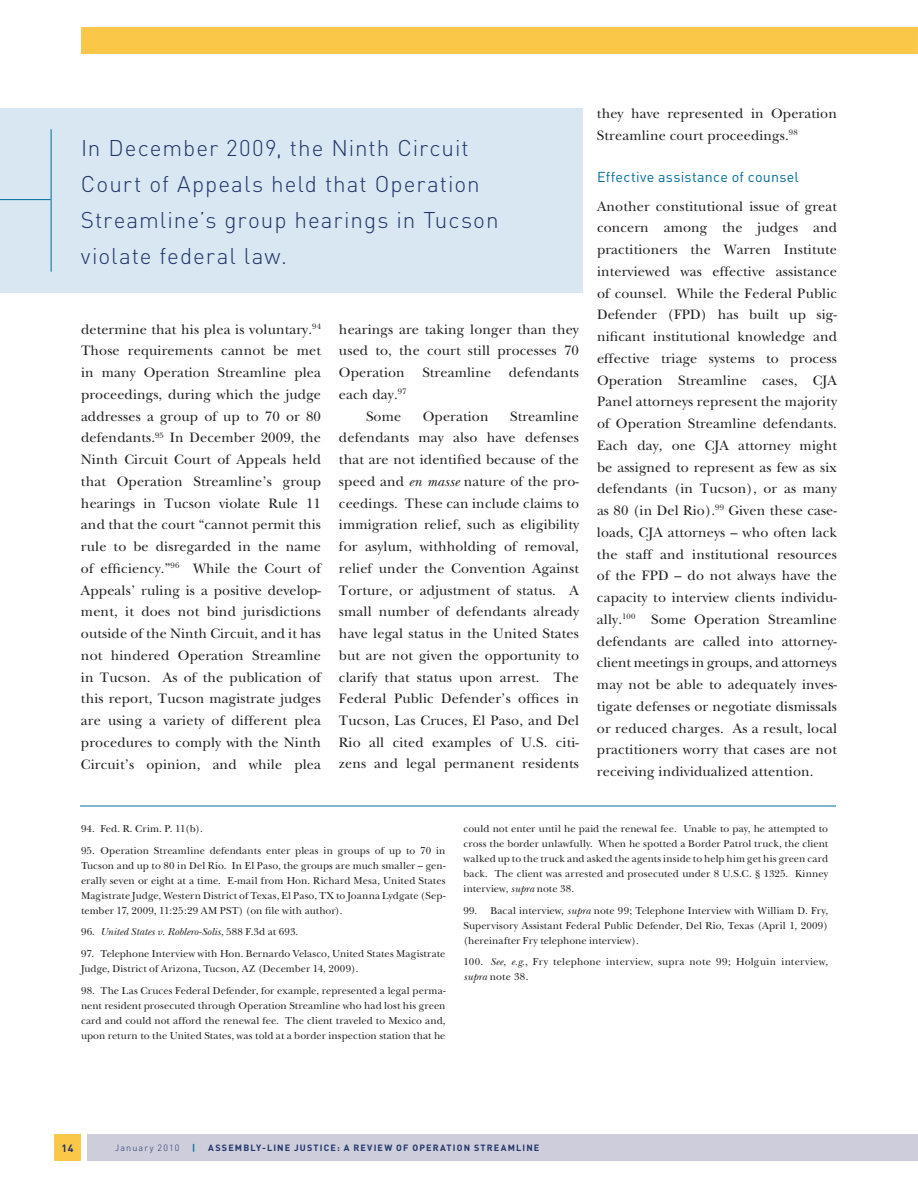
<style>
.page{position:relative;width:918px;height:1188px;background:#fff}
.page>*{position:absolute;margin:0;border:0;box-sizing:border-box;transform-origin:0 0}
.t1{font:300 22.5px/36px "DIN";letter-spacing:.045em;color:#21356a}
.t2{font:14.25px/21.8px "New Baskerville";letter-spacing:.01em;color:#231f20;text-align:justify}
.t3{font:14.25px "DIN";letter-spacing:.02em;color:#006d9b}
.t4{font:10.5px/15px "New Baskerville";letter-spacing:.01em;color:#231f20;text-align:justify}
.t5{font:italic 10.5px "New Baskerville";letter-spacing:.01em;color:#231f20}
.t6{font:700 10.5px "DIN";color:#21356a}
.t7{font:700 9px "DIN";letter-spacing:.125em;color:#21356a}
.t8{font:300 9px "DIN";letter-spacing:.125em;color:#21356a}
.t9{font:700 9px "DIN";color:#006d9b}
.s1{font-style:italic}
.s2{font-style:normal}
</style>
<div class="page">
<div style="left:54px;top:1134px;width:27px;height:27px;background:#fac748"></div>
<div style="left:88px;top:1134px;width:830px;height:27px;background:#cecddb"></div>
<div style="left:81px;top:27px;width:837px;height:27px;background:#fac748"></div>
<hr style="left:80px;top:806px;width:756px;height:1px;background:#006d9b">
<div style="left:0;top:108px;width:582px;height:185px;background:#d8e7f1"></div>
<hr style="left:0;top:199px;width:51px;height:1px;background:#006d9b">
<hr style="left:51px;top:129px;width:1px;height:143px;background:#006d9b">
<h1 class="t1" style="left:81px;top:130px;width:419px">In December 2009, the N inth Circuit Court of Appeals held that Operation Streamline’s group hearings in Tucson violate federal law.</h1>
<p class="t2" style="left:81px;top:318px;width:242px">determine that his plea is voluntary.<sup>94<br></sup>Those requirements cannot be met in many Operation Streamline plea proceedings, during which the judge addresses a group of up to 70 or 80 defendants.<sup>95</sup> In December 2009, the Ninth Circuit Court of Appeals held that Operation Streamline’s group hearings in Tucson violate Rule 11 and that the court “cannot permit this rule to be disregarded in the name of efficiency.”<sup>96</sup> While the Court of Appeals’ ruling is a positive develop&shy;ment, it does not bind jurisdictions outside of the Ninth Circuit, and it has not hindered Operation Streamline in Tucson. As of the publication of this report, Tucson magistrate judges are using a variety of different plea procedures to comply with the Ninth Circuit’s opinion, and while plea</p>
<p class="t2" style="left:339px;top:318px;width:241px">hearings are taking longer than they</p>
<p class="t2" style="left:339px;top:340px;width:241px">used to, the court still processes 70</p>
<p class="t2" style="left:339px;top:362px;width:241px">Operation Streamline defendants</p>
<p class="t2" style="left:339px;top:383px;width:69px">each day.<sup>97</sup></p>
<p class="t2" style="left:366px;top:405px;width:37px">Some</p>
<p class="t2" style="left:423px;top:405px;width:67px">Operation</p>
<p class="t2" style="left:339px;top:405px;width:242px;text-indent:171px">Streamline defendants may also have defenses that are not identified because of the speed and <span class="s1">en masse</span> nature of the pro&shy;ceedings. These can include claims to immigration relief, such as eligibility for asylum, withholding of removal, relief under the Convention Against Torture, or adjustment of status. A small number of defendants already have legal status in the United States but are not given the opportunity to clarify that status upon arrest. The Federal Public Defender’s offices in Tucson, Las Cruces, El Paso, and Del Rio all cited examples of U.S. citi&shy;zens and legal permanent residents</p>
<p class="t2" style="left:597px;top:103px;width:241px">they have represented in Operation<br>Streamline court proceedings.<sup>98</sup></p>
<p class="t3" style="left:597px;top:168px;width:203px">Effective assistance of counsel</p>
<p class="t2" style="left:597px;top:195px;width:242px">Another constitutional issue of great concern among the judges and practitioners the Warren Institute interviewed was effective assistance of counsel. While the Federal Public Defender (FPD) has built up sig&shy;nificant institutional knowledge and effective triage systems to process Operation Streamline cases, CJA Panel attorneys represent the majority of Operation Streamline defendants.<br>Each day, one CJA attorney might be assigned to represent as few as six defendants (in Tucson), or as many as 80 (in Del Rio).<sup>99</sup> Given these case&shy;loads, CJA attorneys – who often lack the staff and institutional resources of the FPD – do not always have the capacity to interview clients individu&shy;ally.<sup>100</sup> Some Operation Streamline defendants are called into attorney&shy;client meetings in groups, and attorneys may not be able to adequately inves&shy;tigate defenses or negotiate dismissals or reduced charges. As a result, local practitioners worry that cases are not receiving individualized attention.</p>
<p class="t4" style="left:81px;top:821px;width:123px">94. Fed. R. Crim. P. 11(b).</p>
<p class="t4" style="left:81px;top:843px;width:366px">95. Operation Streamline defendants enter pleas in groups of up to 70 in Tucson and up to 80 in Del Rio. In El Paso, the groups are much smaller – gen&shy;erally seven or eight at a time. E-mail from Hon. Richard Mesa, United States Magistrate Judge, Western District of Texas, El Paso, TX to Joanna Lydgate (Sep&shy;tember 17, 2009, 11:25:29 AM PST) (on file with author).</p>
<p class="t5" style="left:81px;top:926px;width:219px"><span class="s2">96.</span> United States v. Roblero-Solis<span class="s2">, 588 F.3d at 693.</span></p>
<p class="t4" style="left:81px;top:946px;width:366px">97. Telephone Interview with Hon. Bernardo Velasco, United States Magistrate<br>Judge, District of Arizona, Tucson, AZ (December 14, 2009).</p>
<p class="t4" style="left:81px;top:983px;width:366px">98. The Las Cruces Federal Defender, for example, represented a legal perma&shy;nent resident prosecuted through Operation Streamline who had lost his green card and could not afford the renewal fee. The client traveled to Mexico and, upon return to the United States, was told at a border inspection station that he</p>
<p class="t4" style="left:464px;top:821px;width:366px">could not enter until he paid the renewal fee. Unable to pay, he attempted to cross the border unlawfully. When he spotted a Border Patrol truck, the client walked up to the truck and asked the agents inside to help him get his green card back. The client was arrested and prosecuted under 8 U.S.C. § 1325. Kinney interview, <span class="s1">supra</span> note 38.</p>
<p class="t4" style="left:464px;top:903px;width:366px">99. Bacal interview, <span class="s1">supra</span> note 99; Telephone Interview with William D. Fry, Supervisory Assistant Federal Public Defender, Del Rio, Texas (April 1, 2009) (hereinafter Fry telephone interview).</p>
<p class="t4" style="left:464px;top:954px;width:366px">100. <span class="s1">See</span>, <span class="s1">e.g</span>., Fry telephone interview, supra note 99; Holguin interview, <span class="s1">supra</span> note 38.</p>
<p class="t6" style="left:61px;top:1141px;width:14px">14</p>
<p class="t8" style="left:115px;top:1142px;width:66px">January 2010</p>
<p class="t9" style="left:192px;top:1142px;width:5px">|</p>
<p class="t7" style="left:208px;top:1142px;width:333px">ASSEMBLY-LINE JUSTICE: A REVIEW OF OPERATION STREA MLINE</p>
</div>
